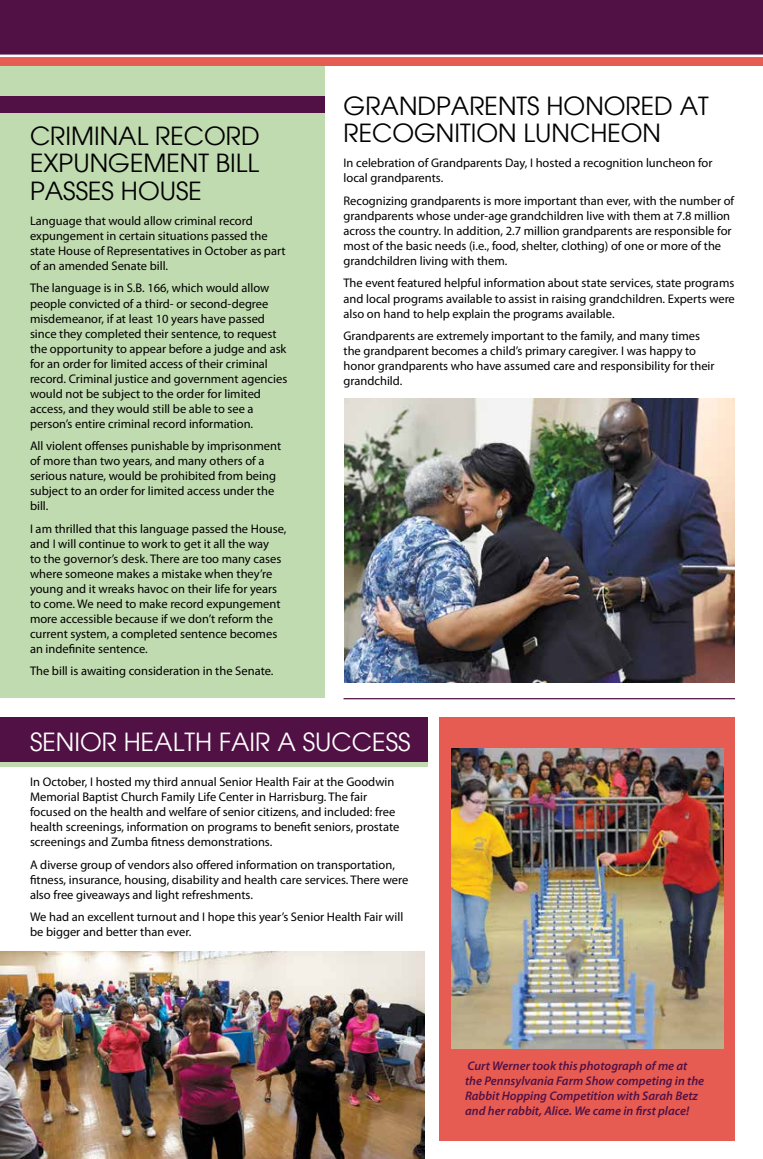
<style>
.page{position:relative;width:763px;height:1159px;background:#fff}
.page>*{position:absolute;margin:0;border:0;box-sizing:border-box;transform-origin:0 0}
.t1{font:25px/27.5px "Avant Garde";color:#000;text-align:justify}
.t2{font:25px "Avant Garde";color:#fff}
.t3{font:12.5px/15px "Myriad Pro";color:#000}
.t4{font:italic 600 12.5px/15px "Myriad Pro";color:#521145}
</style>
<div class="page">
<div style="left:0;top:722px;width:428px;height:44px;background:linear-gradient(to right,#c1dbb0,#c1dbb0)"></div>
<div style="left:0;top:716px;width:428px;height:45px;background:#521145"></div>
<div style="left:0;top:62px;width:324px;height:636px;background:#c1dbb0"></div>
<div style="left:0;top:0;width:763px;height:66px;background:#e65c53"></div>
<div style="left:0;top:0;width:763px;height:57px;background:#521145"></div>
<hr style="left:343px;top:698px;width:392px;height:1px;background:#521145">
<img style="left:344px;top:398px;width:390px;height:284px">
<img style="left:0;top:951px;width:425px;height:207px">
<div style="left:440px;top:717px;width:295px;height:423px;background:#e65c53"></div>
<img style="left:452px;top:748px;width:272px;height:300px">
<div style="left:0;top:96px;width:324px;height:16px;background:#521145"></div>
<h1 class="t1" style="left:30px;top:122px;width:231px">CRIMINAL RECORD EXPUNGEMENT BILL PASSES HOUSE</h1>
<p class="t3" style="left:30px;top:213px;width:257px">Language that would allow criminal record expungement in certain situations passed the state House of Representatives in October as part of an amended Senate bill.</p>
<p class="t3" style="left:30px;top:280px;width:259px">The language is in S.B. 166, which would allow people convicted of a third- or second-degree misdemeanor, if at least 10 years have passed since they completed their sentence, to request the opportunity to appear before a judge and ask for an order for limited access of their criminal record. Criminal justice and government agencies would not be subject to the order for limited access, and they would still be able to see a person’s entire criminal record information.</p>
<p class="t3" style="left:30px;top:438px;width:253px">All violent offenses punishable by imprisonment of more than two years, and many others of a serious nature, would be prohibited from being subject to an order for limited access under the bill.</p>
<p class="t3" style="left:30px;top:520px;width:258px">I am thrilled that this language passed the House, and I will continue to work to get it all the way<br>to the governor’s desk. There are too many cases where someone makes a mistake when they’re young and it wreaks havoc on their life for years to come. We need to make record expungement more accessible because if we don’t reform the current system, a completed sentence becomes an indefinite sentence.</p>
<p class="t3" style="left:30px;top:663px;width:245px">The bill is awaiting consideration in the Senate.</p>
<h1 class="t1" style="left:343px;top:92px;width:367px">GRANDPARENTS HONORED AT<br>RECOGNITION LUNCHEON</h1>
<p class="t3" style="left:343px;top:155px;width:370px">In celebration of Grandparents Day, I hosted a recognition luncheon for local grandparents.</p>
<p class="t3" style="left:343px;top:193px;width:392px">Recognizing grandparents is more important than ever, with the number of grandparents whose under-age grandchildren live with them at 7.8 million across the country. In addition, 2.7 million grandparents are responsible for most of the basic needs (i.e., food, shelter, clothing) of one or more of the grandchildren living with them.</p>
<p class="t3" style="left:343px;top:275px;width:393px;text-align:justify">The event featured helpful information about state services, state programs and local programs available to assist in raising grandchildren. Experts were also on hand to help explain the programs available.</p>
<p class="t3" style="left:343px;top:328px;width:373px">Grandparents are extremely important to the family, and many times the grandparent becomes a child’s primary caregiver. I was happy to honor grandparents who have assumed care and responsibility for their grandchild.</p>
<h1 class="t2" style="left:30px;top:727px;width:382px">SENIOR HEALTH FAIR A SUCCESS</h1>
<p class="t3" style="left:30px;top:773px;width:371px">In October, I hosted my third annual Senior Health Fair at the Goodwin Memorial Baptist Church Family Life Center in Harrisburg. The fair focused on the health and welfare of senior citizens, and included: free health screenings, information on programs to benefit seniors, prostate screenings and Zumba fitness demonstrations.</p>
<p class="t3" style="left:30px;top:856px;width:380px">A diverse group of vendors also offered information on transportation, fitness, insurance, housing, disability and health care services. There were also free giveaways and light refreshments.</p>
<p class="t3" style="left:30px;top:908px;width:375px">We had an excellent turnout and I hope this year’s Senior Health Fair will be bigger and better than ever.</p>
<p class="t4" style="left:465px;top:1057px;width:241px">Curt Werner took this photograph of me at the Pennsylvania Farm Show competing in the Rabbit Hopping Competition with Sarah Betz and her rabbit, Alice. We came in first place!</p>
</div>
